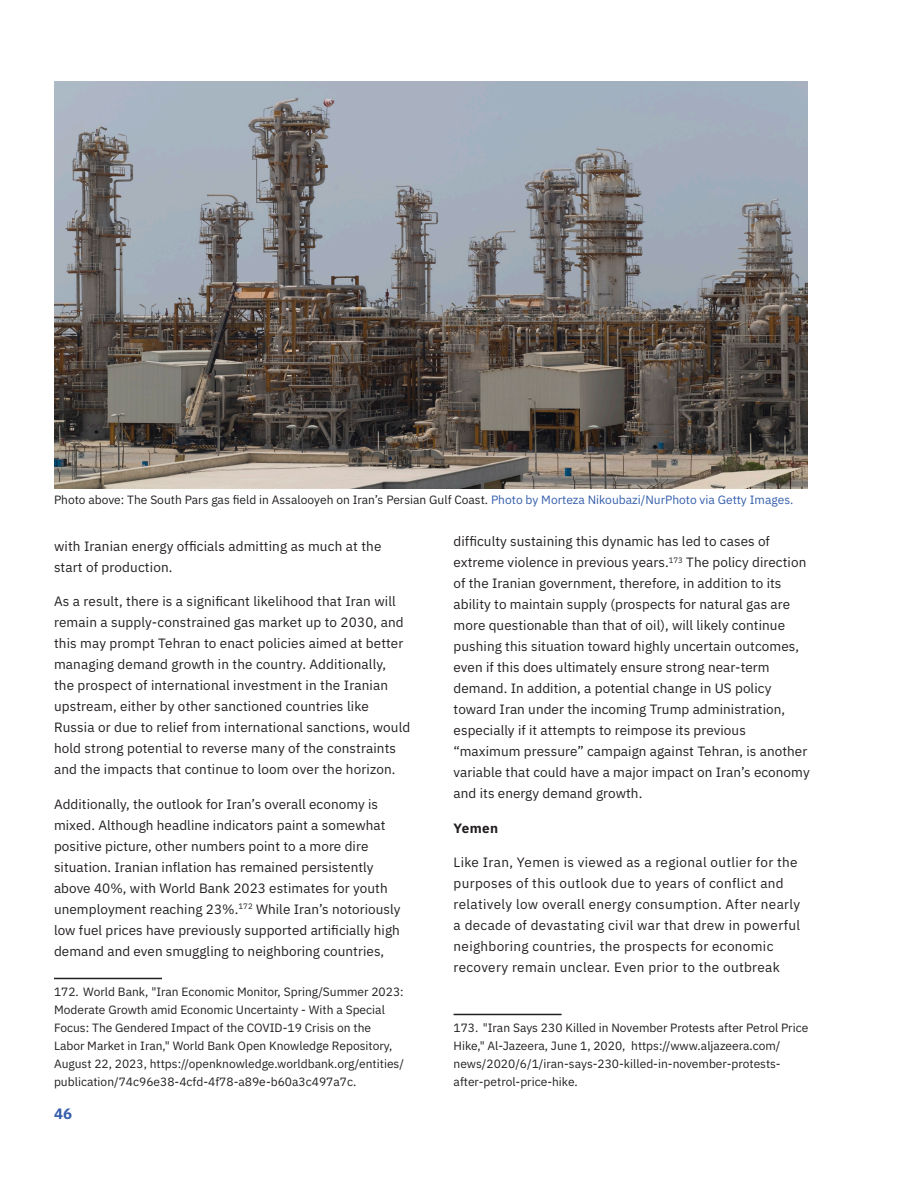
<style>
.page{position:relative;width:918px;height:1188px;background:#fff}
.page>*{position:absolute;margin:0;border:0;box-sizing:border-box;transform-origin:0 0}
.t1{font:700 15px "IBM Plex Sans";color:#355eab}
.Paragraph_Style{font:13.5px/21px "IBM Plex Sans";letter-spacing:.005em;color:#231f20}
.Paragraph_Style-2{font:13.5px/21px "IBM Plex Sans";letter-spacing:.025em;color:#231f20}
.Paragraph_Style-3{font:700 13.5px "IBM Plex Sans";letter-spacing:.025em;color:#231f20}
.Foot_Note{font:12px/18px "IBM Plex Sans";color:#231f20}
.s1{color:#355eab}
</style>
<div class="page">
<hr style="left:54px;top:978px;width:108px;height:1px;background:#231f20">
<hr style="left:454px;top:1014px;width:108px;height:1px;background:#231f20">
<img style="left:54px;top:81px;width:754px;height:407px">
<p class="Foot_Note" style="left:54px;top:490px;width:741px">Photo above: The South Pars gas field in Assalooyeh on Iran’s Persian Gulf Coast. <span class="s1">Photo by Morteza Nikoubazi/NurPhoto via Getty Images.</span></p>
<p class="Paragraph_Style" style="left:54px;top:534px;width:329px">with Iranian energy officials admitting as much at the start of production.</p>
<p class="Paragraph_Style" style="left:54px;top:590px;width:358px">As a result, there is a significant likelihood that Iran will remain a supply-constrained gas market up to 2030, and this may prompt Tehran to enact policies aimed at better managing demand growth in the country. Additionally,<br>the prospect of international investment in the Iranian upstream, either by other sanctioned countries like Russia or due to relief from international sanctions, would hold strong potential to reverse many of the constraints and the impacts that continue to loom over the horizon.</p>
<p class="Paragraph_Style" style="left:54px;top:792px;width:348px">Additionally, the outlook for Iran’s overall economy is mixed. Although headline indicators paint a somewhat positive picture, other numbers point to a more dire situation. Iranian inflation has remained persistently above 40%, with World Bank 2023 estimates for youth unemployment reaching 23%.<sup>172</sup> While Iran’s notoriously low fuel prices have previously supported artificially high demand and even smuggling to neighboring countries,</p>
<p class="Foot_Note" style="left:54px;top:982px;width:352px">172. World Bank, "Iran Economic Monitor, Spring/Summer 2023:<br>Moderate Growth amid Economic Uncertainty - With a Special Focus: The Gendered Impact of the COVID-19 Crisis on the Labor Market in Iran," World Bank Open Knowledge Repository, August 22, 2023, https://openknowledge.worldbank.org/entities/ publication/74c96e38-4cfd-4f78-a89e-b60a3c497a7c.</p>
<p class="t1" style="left:54px;top:1101px;width:19px">46</p>
<p class="Paragraph_Style" style="left:454px;top:530px;width:358px">difficulty sustaining this dynamic has led to cases of extreme violence in previous years.<sup>173</sup> The policy direction of the Iranian government, therefore, in addition to its ability to maintain supply (prospects for natural gas are more questionable than that of oil), will likely continue pushing this situation toward highly uncertain outcomes, even if this does ultimately ensure strong near-term demand. In addition, a potential change in US policy toward Iran under the incoming Trump administration, especially if it attempts to reimpose its previous “maximum pressure” campaign against Tehran, is another variable that could have a major impact on Iran’s economy and its energy demand growth.</p>
<p class="Paragraph_Style-3" style="left:454px;top:817px;width:46px">Yemen</p>
<p class="Paragraph_Style-2" style="left:454px;top:851px;width:348px">Like Iran, Yemen is viewed as a regional outlier for the purposes of this outlook due to years of conflict and relatively low overall energy consumption. After nearly a decade of devastating civil war that drew in powerful neighboring countries, the prospects for economic recovery remain unclear. Even prior to the outbreak</p>
<p class="Foot_Note" style="left:454px;top:1018px;width:356px">173. "Iran Says 230 Killed in November Protests after Petrol Price Hike," Al-Jazeera, June 1, 2020, https://www.aljazeera.com/ news/2020/6/1/iran-says-230-killed-in-november-protests&shy;after-petrol-price-hike.</p>
</div>
